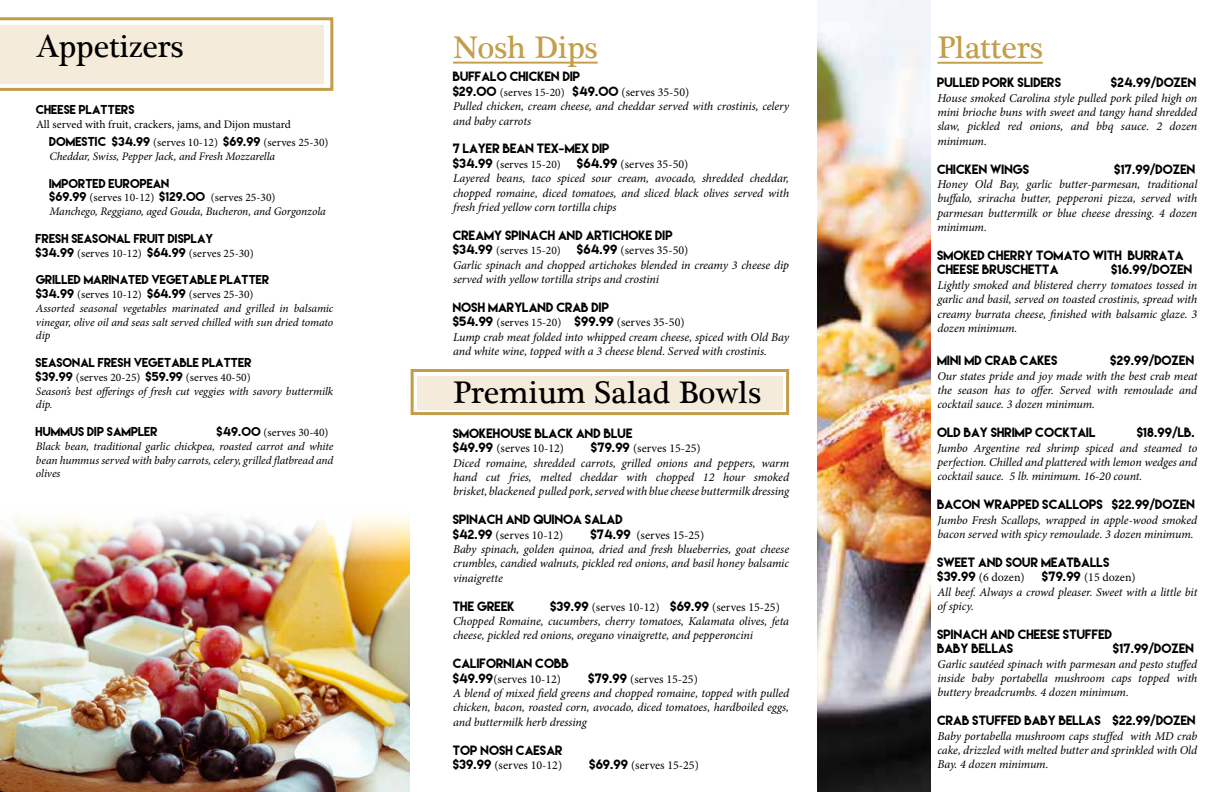
<style>
.page{position:relative;width:1224px;height:792px;background:#fff}
.page>*{position:absolute;margin:0;border:0;box-sizing:border-box;transform-origin:0 0}
.t1{font:32px "Plantagenet Cherokee";color:#000}
.t2{font:32px "Plantagenet Cherokee";color:#c39d48}
.t3{font:italic 12px/14.4px "Minion Pro";letter-spacing:-.005em;color:#000}
.t4{font:12px/14.4px "Lemon Milk";color:#000}
.t5{font:12px "Minion Pro";color:#000}
.t6{font:italic 11.5px/13.8px "Minion Pro";letter-spacing:-.005em;color:#000}
.t7{font:11.5px/18.3px "Minion Pro";color:#000}
.t8{font:11.5px "Lemon Milk";color:#000}
.s1{font-family:"Lemon Milk";font-size:12px}
.s2{font-size:12px}
.s3{font-family:"Lemon Milk"}
.s4{font-family:"Lemon Milk";font-style:normal}
.s5{font-style:normal}
</style>
<div class="page">
<hr style="left:937px;top:62px;width:106px;height:2px;background:#c39d48">
<img style="left:818px;top:0;width:112px;height:792px">
<img style="left:0;top:516px;width:410px;height:276px">
<svg style="left:0;top:17px;width:333px;height:74px"></svg>
<div style="left:0;top:25px;width:323px;height:59px;background:#f5ebda"></div>
<hr style="left:453px;top:62px;width:145px;height:2px;background:#c39d48">
<div style="left:411px;top:369px;width:378px;height:46px;border:3px solid #c39d48"></div>
<div style="left:417px;top:376px;width:365px;height:34px;background:#f5ebda"></div>
<h1 class="t1" style="left:36px;top:27px;width:149px">Appetizers</h1>
<h1 class="t2" style="left:453px;top:28px;width:146px">Nosh Dips</h1>
<p class="t4" style="left:453px;top:70px;width:129px">BUFFALO CHICKEN DIP</p>
<p class="t7" style="left:453px;top:83px;width:238px"><span class="s1">$29.00</span> (serves 15-20) <span class="s1">$49.00</span> <span class="s2">(serves 35-50)</span></p>
<p class="t3" style="left:453px;top:99px;width:338px">Pulled chicken, cream cheese, and cheddar served with crostinis, celery and baby carrots</p>
<p class="t4" style="left:453px;top:142px;width:158px">7 LAYER BEAN TEX-MEX DIP</p>
<p class="t7" style="left:453px;top:155px;width:109px"><span class="s1">$34.99</span> (serves 15-20)</p>
<p class="t8" style="left:36px;top:104px;width:100px">CHEESE PLATTERS</p>
<p class="t7" style="left:50px;top:115px;width:281px;text-indent:-14px">All served with fruit, crackers, jams, and Dijon mustard<br><span class="s3">DOMESTIC $34.99</span> (serves 10-12) <span class="s3">$69.99</span> (serves 25-30)</p>
<p class="t6" style="left:50px;top:149px;width:227px">Cheddar, Swiss, Pepper Jack, and Fresh Mozzarella</p>
<p class="t8" style="left:50px;top:177px;width:122px">IMPORTED EUROPEAN</p>
<p class="t6" style="left:50px;top:191px;width:278px"><span class="s4">$69.99</span> <span class="s5">(serves 10-12)</span> <span class="s4">$129.00</span> <span class="s5">(serves 25-30)<br></span>Manchego, Reggiano, aged Gouda, Bucheron, and Gorgonzola</p>
<p class="t8" style="left:36px;top:232px;width:179px">FRESH SEASONAL FRUIT DISPLAY</p>
<p class="t7" style="left:36px;top:244px;width:219px"><span class="s3">$34.99</span> (serves 10-12) <span class="s3">$64.99</span> (serves 25-30)</p>
<p class="t8" style="left:36px;top:274px;width:235px">GRILLED MARINATED VEGETABLE PLATTER</p>
<p class="t6" style="left:36px;top:287px;width:299px"><span class="s4">$34.99</span> <span class="s5">(serves 10-12)</span> <span class="s4">$64.99</span> <span class="s5">(serves 25-30)<br></span>Assorted seasonal vegetables marinated and grilled in balsamic vinegar, olive oil and seas salt served chilled with sun dried tomato dip</p>
<p class="t8" style="left:36px;top:357px;width:217px">SEASONAL FRESH VEGETABLE PLATTER</p>
<p class="t6" style="left:36px;top:370px;width:299px"><span class="s4">$39.99</span> <span class="s5">(serves 20-25)</span> <span class="s4">$59.99</span> <span class="s5">(serves 40-50)<br></span>Season’s best offerings of fresh cut veggies with savory buttermilk dip.</p>
<p class="t8" style="left:36px;top:426px;width:124px">HUMMUS DIP SAMPLER</p>
<p class="t3" style="left:453px;top:157px;width:338px;text-indent:124px"><span class="s4">$64.99</span> <span class="s5">(serves 35-50)<br></span>Layered beans, taco spiced sour cream, avocado, shredded cheddar, chopped romaine, diced tomatoes, and sliced black olives served with fresh fried yellow corn tortilla chips</p>
<p class="t4" style="left:453px;top:228px;width:222px">CREAMY SPINACH AND ARTICHOKE DIP</p>
<p class="t7" style="left:453px;top:241px;width:109px"><span class="s1">$34.99</span> (serves 15-20)</p>
<p class="t3" style="left:453px;top:243px;width:338px;text-indent:124px"><span class="s4">$64.99</span> <span class="s5">(serves 35-50)<br></span>Garlic spinach and chopped artichokes blended in creamy 3 cheese dip served with yellow tortilla strips and crostini</p>
<p class="t4" style="left:453px;top:300px;width:158px">NOSH MARYLAND CRAB DIP</p>
<p class="t7" style="left:453px;top:313px;width:233px"><span class="s1">$54.99</span> (serves 15-20) <span class="s1">$99.99</span> <span class="s2">(serves 35-50)</span></p>
<p class="t3" style="left:453px;top:330px;width:338px">Lump crab meat folded into whipped cream cheese, spiced with Old Bay and white wine, topped with a 3 cheese blend. Served with crostinis.</p>
<h1 class="t1" style="left:453px;top:372px;width:310px">Premium Salad Bowls</h1>
<p class="t6" style="left:36px;top:425px;width:299px;text-indent:181px"><span class="s4">$49.00</span> <span class="s5">(serves 30-40)<br></span>Black bean, traditional garlic chickpea, roasted carrot and white bean hummus served with baby carrots, celery, grilled flatbread and olives</p>
<p class="t4" style="left:453px;top:426px;width:181px">SMOKEHOUSE BLACK AND BLUE</p>
<p class="t5" style="left:453px;top:440px;width:113px"><span class="s3">$49.99</span> (serves 10-12)</p>
<p class="t3" style="left:453px;top:441px;width:338px;text-indent:138px"><span class="s4">$79.99</span> <span class="s5">(serves 15-25)<br></span>Diced romaine, shredded carrots, grilled onions and peppers, warm hand cut fries, melted cheddar with chopped 12 hour smoked brisket, blackened pulled pork, served with blue cheese buttermilk dressing</p>
<p class="t4" style="left:453px;top:512px;width:171px">SPINACH AND QUINOA SALAD</p>
<p class="t5" style="left:453px;top:527px;width:112px"><span class="s3">$42.99</span> (serves 10-12)</p>
<p class="t3" style="left:453px;top:528px;width:338px;text-indent:138px"><span class="s4">$74.99</span> <span class="s5">(serves 15-25)<br></span>Baby spinach, golden quinoa, dried and fresh blueberries, goat cheese crumbles, candied walnuts, pickled red onions, and basil honey balsamic vinaigrette</p>
<p class="t4" style="left:453px;top:599px;width:64px">THE GREEK</p>
<p class="t3" style="left:453px;top:600px;width:338px;text-indent:97px"><span class="s4">$39.99</span> <span class="s5">(serves 10-12)</span> <span class="s4">$69.99</span> <span class="s5">(serves 15-25)<br></span>Chopped Romaine, cucumbers, cherry tomatoes, Kalamata olives, feta cheese, pickled red onions, oregano vinaigrette, and pepperoncini</p>
<p class="t4" style="left:453px;top:656px;width:118px">CALIFORNIAN COBB</p>
<p class="t5" style="left:453px;top:671px;width:110px"><span class="s3">$49.99</span>(serves 10-12)</p>
<p class="t3" style="left:453px;top:672px;width:338px;text-indent:136px"><span class="s4">$79.99</span> <span class="s5">(serves 15-25)<br></span>A blend of mixed field greens and chopped romaine, topped with pulled chicken, bacon, roasted corn, avocado, diced tomatoes, hardboiled eggs, and buttermilk herb dressing</p>
<p class="t4" style="left:453px;top:743px;width:111px">TOP NOSH CAESAR</p>
<p class="t5" style="left:453px;top:757px;width:111px"><span class="s3">$39.99</span> (serves 10-12)</p>
<p class="t5" style="left:589px;top:757px;width:111px"><span class="s3">$69.99</span> (serves 15-25)</p>
<h1 class="t2" style="left:937px;top:28px;width:107px">Platters</h1>
<p class="t4" style="left:937px;top:75px;width:126px">PULLED PORK SLIDERS</p>
<p class="t4" style="left:1111px;top:75px;width:87px">$24.99/DOZEN</p>
<p class="t3" style="left:937px;top:91px;width:261px;text-align:justify">House smoked Carolina style pulled pork piled high on mini brioche buns with sweet and tangy hand shredded slaw, pickled red onions, and bbq sauce. 2 dozen minimum.</p>
<p class="t4" style="left:937px;top:162px;width:94px">CHICKEN WINGS</p>
<p class="t4" style="left:1115px;top:162px;width:83px">$17.99/DOZEN</p>
<p class="t3" style="left:937px;top:177px;width:261px;text-align:justify">Honey Old Bay, garlic butter-parmesan, traditional buffalo, sriracha butter, pepperoni pizza, served with parmesan buttermilk or blue cheese dressing. 4 dozen minimum.</p>
<p class="t4" style="left:937px;top:248px;width:248px">SMOKED CHERRY TOMATO WITH BURRATA<br>CHEESE BRUSCHETTA</p>
<p class="t4" style="left:1112px;top:262px;width:83px">$16.99/DOZEN</p>
<p class="t3" style="left:937px;top:278px;width:261px;text-align:justify">Lightly smoked and blistered cherry tomatoes tossed in garlic and basil, served on toasted crostinis, spread with creamy burrata cheese, finished with balsamic glaze. 3 dozen minimum.</p>
<p class="t4" style="left:937px;top:353px;width:122px">MINI MD CRAB CAKES</p>
<p class="t4" style="left:1111px;top:353px;width:86px">$29.99/DOZEN</p>
<p class="t3" style="left:937px;top:369px;width:261px;text-align:justify">Our states pride and joy made with the best crab meat the season has to offer. Served with remoulade and cocktail sauce. 3 dozen minimum.</p>
<p class="t4" style="left:937px;top:425px;width:160px">OLD BAY SHRIMP COCKTAIL</p>
<p class="t4" style="left:1137px;top:425px;width:60px">$18.99/LB.</p>
<p class="t3" style="left:937px;top:441px;width:261px;text-align:justify">Jumbo Argentine red shrimp spiced and steamed to perfection. Chilled and plattered with lemon wedges and cocktail sauce. 5 lb. minimum. 16-20 count.</p>
<p class="t4" style="left:937px;top:497px;width:260px">BACON WRAPPED SCALLOPS $22.99/DOZEN</p>
<p class="t3" style="left:937px;top:513px;width:261px">Jumbo Fresh Scallops, wrapped in apple-wood smoked bacon served with spicy remoulade. 3 dozen minimum.</p>
<p class="t4" style="left:937px;top:555px;width:174px">SWEET AND SOUR MEATBALLS</p>
<p class="t5" style="left:937px;top:569px;width:89px"><span class="s3">$39.99</span> (6 dozen)</p>
<p class="t3" style="left:937px;top:570px;width:261px;text-indent:105px"><span class="s4">$79.99</span> <span class="s5">(15 dozen)<br></span>All beef. Always a crowd pleaser. Sweet with a little bit of spicy.</p>
<p class="t4" style="left:937px;top:627px;width:177px">SPINACH AND CHEESE STUFFED<br>BABY BELLAS</p>
<p class="t4" style="left:1113px;top:641px;width:83px">$17.99/DOZEN</p>
<p class="t3" style="left:937px;top:657px;width:261px;text-align:justify">Garlic sautéed spinach with parmesan and pesto stuffed inside baby portabella mushroom caps topped with buttery breadcrumbs. 4 dozen minimum.</p>
<p class="t4" style="left:937px;top:713px;width:260px">CRAB STUFFED BABY BELLAS $22.99/DOZEN</p>
<p class="t3" style="left:937px;top:729px;width:261px;text-align:justify">Baby portabella mushroom caps stuffed with MD crab cake, drizzled with melted butter and sprinkled with Old Bay. 4 dozen minimum.</p>
</div>
